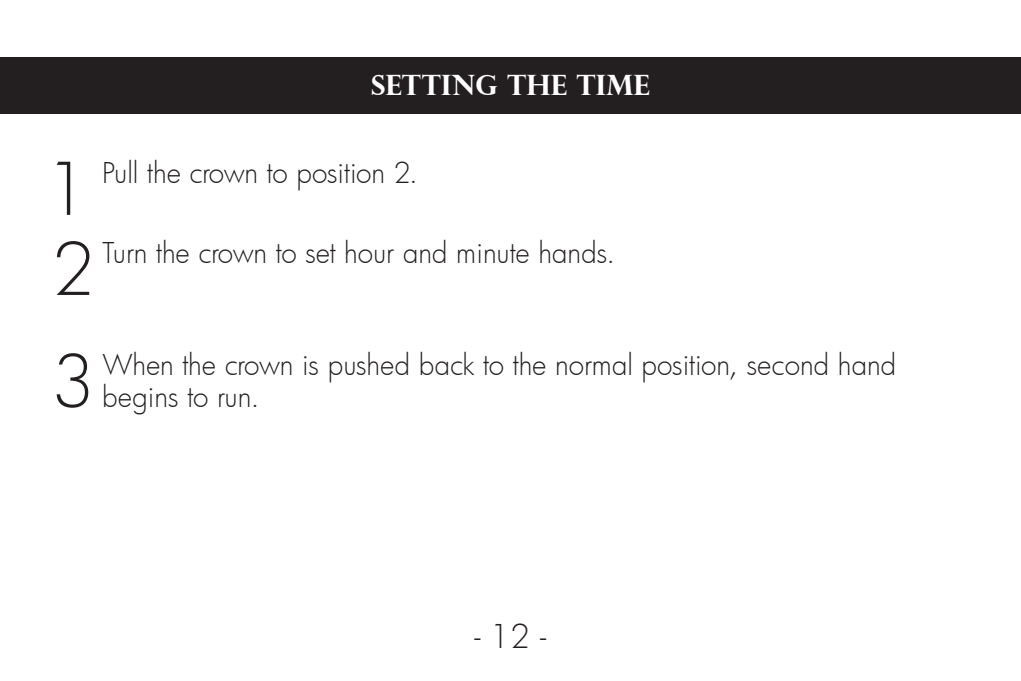
<style>
.page{position:relative;width:1021px;height:681px;background:#fff}
.page>*{position:absolute;margin:0;border:0;box-sizing:border-box;transform-origin:0 0}
.t1{font:300 70.4px "Futura";color:#231f20}
.t2{font:300 32px "Futura";color:#231f20}
.t3{font:300 28px/32px "Futura";letter-spacing:-.005em;color:#231f20}
.t4{font:700 28px "Perpetua Titling";color:#fff}
</style>
<div class="page">
<div style="left:0;top:57px;width:1020px;height:56px;background:#231f20"></div>
<p class="t4" style="left:371px;top:68px;width:280px">SETTING THE TIME</p>
<h1 class="t1" style="left:46px;top:142px;width:45px">1</h1>
<p class="t3" style="left:102px;top:156px;width:317px">Pull the crown to position 2.</p>
<h1 class="t1" style="left:52px;top:222px;width:45px">2</h1>
<p class="t3" style="left:102px;top:236px;width:514px">Turn the crown to set hour and minute hands.</p>
<h1 class="t1" style="left:51px;top:334px;width:45px">3</h1>
<p class="t3" style="left:102px;top:348px;width:795px">When the crown is pushed back to the normal position, second hand begins to run.</p>
<p class="t2" style="left:474px;top:614px;width:73px">- 12 -</p>
</div>
